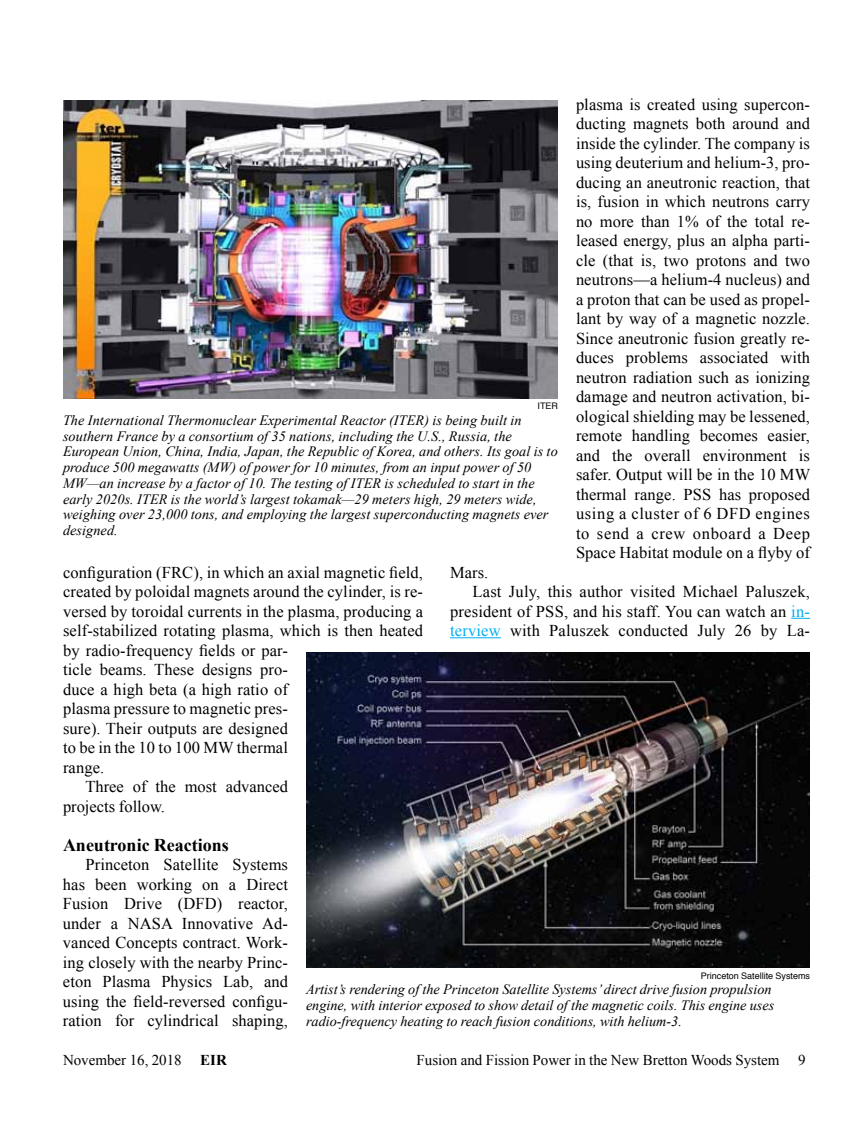
<style>
.page{position:relative;width:864px;height:1134px;background:#fff}
.page>*{position:absolute;margin:0;border:0;box-sizing:border-box;transform-origin:0 0}
.t1{font:700 18px "Times New Roman";color:#000}
.t2{font:16.5px/19.5px "Times New Roman";letter-spacing:.01em;color:#000;text-align:justify}
.t3{font:15px "Times New Roman";color:#000}
.t4{font:italic 14.25px/15.8px "Times New Roman";letter-spacing:.005em;color:#000}
.t5{font:9px "Helvetica";color:#000}
.s1{color:#00aeef}
.s2{font-weight:700}
</style>
<div class="page">
<svg style="left:791px;top:618px;width:19px;height:1px"></svg>
<hr style="left:450px;top:637px;width:51px;height:1px;background:#00aeef">
<img style="left:306px;top:653px;width:504px;height:315px">
<img style="left:63px;top:100px;width:495px;height:299px">
<p class="t5" style="left:537px;top:399px;width:22px">ITER</p>
<p class="t4" style="left:63px;top:412px;width:496px">The International Thermonuclear Experimental Reactor (ITER) is being built in southern France by a consortium of 35 nations, including the U.S., Russia, the European Union, China, India, Japan, the Republic of Korea, and others. Its goal is to produce 500 megawatts (MW) of power for 10 minutes, from an input power of 50<br>MW—an increase by a factor of 10. The testing of ITER is scheduled to start in the early 2020s. ITER is the world’s largest tokamak—29 meters high, 29 meters wide, weighing over 23,000 tons, and employing the largest superconducting magnets ever designed.</p>
<p class="t2" style="left:576px;top:94px;width:236px">plasma is created using supercon&shy;ducting magnets both around and inside the cylinder. The company is using deuterium and helium-3, pro&shy;ducing an aneutronic reaction, that is, fusion in which neutrons carry no more than 1% of the total re&shy;leased energy, plus an alpha parti&shy;cle (that is, two protons and two neutrons—a helium-4 nucleus) and a proton that can be used as propel&shy;lant by way of a magnetic nozzle.<br>Since aneutronic fusion greatly re&shy;duces problems associated with neutron radiation such as ionizing damage and neutron activation, bi&shy;ological shielding may be lessened, remote handling becomes easier, and the overall environment is safer. Output will be in the 10 MW thermal range. PSS has proposed using a cluster of 6 DFD engines to send a crew onboard a Deep Space Habitat module on a flyby of</p>
<p class="t2" style="left:63px;top:562px;width:362px">configuration (FRC), in which an axial magnetic field,</p>
<p class="t2" style="left:63px;top:581px;width:362px">created by poloidal magnets around the cylinder, is re-</p>
<p class="t2" style="left:63px;top:601px;width:362px">versed by toroidal currents in the plasma, producing a</p>
<p class="t2" style="left:63px;top:620px;width:362px">self-stabilized rotating plasma, which is then heated</p>
<p class="t2" style="left:63px;top:640px;width:226px">by radio-frequency fields or par-</p>
<p class="t2" style="left:63px;top:659px;width:227px">ticle beams. These designs pro-</p>
<p class="t2" style="left:63px;top:679px;width:227px">duce a high beta (a high ratio of</p>
<p class="t2" style="left:63px;top:698px;width:226px">plasma pressure to magnetic pres-</p>
<p class="t2" style="left:63px;top:718px;width:227px">sure). Their outputs are designed</p>
<p class="t2" style="left:63px;top:738px;width:227px">to be in the 10 to 100 MW thermal</p>
<p class="t2" style="left:63px;top:757px;width:43px">range.</p>
<p class="t2" style="left:86px;top:777px;width:204px">Three of the most advanced</p>
<p class="t2" style="left:63px;top:796px;width:104px">projects follow.</p>
<p class="t1" style="left:63px;top:832px;width:167px">Aneutronic Reactions</p>
<p class="t2" style="left:63px;top:854px;width:227px;text-indent:23px">Princeton Satellite Systems has been working on a Direct Fusion Drive (DFD) reactor, under a NASA Innovative Ad&shy;vanced Concepts contract. Work&shy;ing closely with the nearby Princ&shy;eton Plasma Physics Lab, and using the field-reversed configu&shy;ration for cylindrical shaping,</p>
<p class="t2" style="left:450px;top:562px;width:40px">Mars.</p>
<p class="t2" style="left:473px;top:582px;width:339px">Last July, this author visited Michael Paluszek,</p>
<p class="t2" style="left:450px;top:601px;width:362px">president of PSS, and his staff. You can watch an <span class="s1">in-</span></p>
<p class="t2" style="left:450px;top:621px;width:362px"><span class="s1">terview</span> with Paluszek conducted July 26 by La-</p>
<p class="t5" style="left:701px;top:969px;width:111px">Princeton Satellite Systems</p>
<p class="t4" style="left:306px;top:982px;width:470px">Artist’s rendering of the Princeton Satellite Systems’ direct drive fusion propulsion engine, with interior exposed to show detail of the magnetic coils. This engine uses radio-frequency heating to reach fusion conditions, with helium-3.</p>
<p class="t3" style="left:63px;top:1050px;width:165px">November 16, 2018 <span class="s2">EIR</span></p>
<p class="t3" style="left:417px;top:1050px;width:390px">Fusion and Fission Power in the New Bretton Woods System 9</p>
</div>
